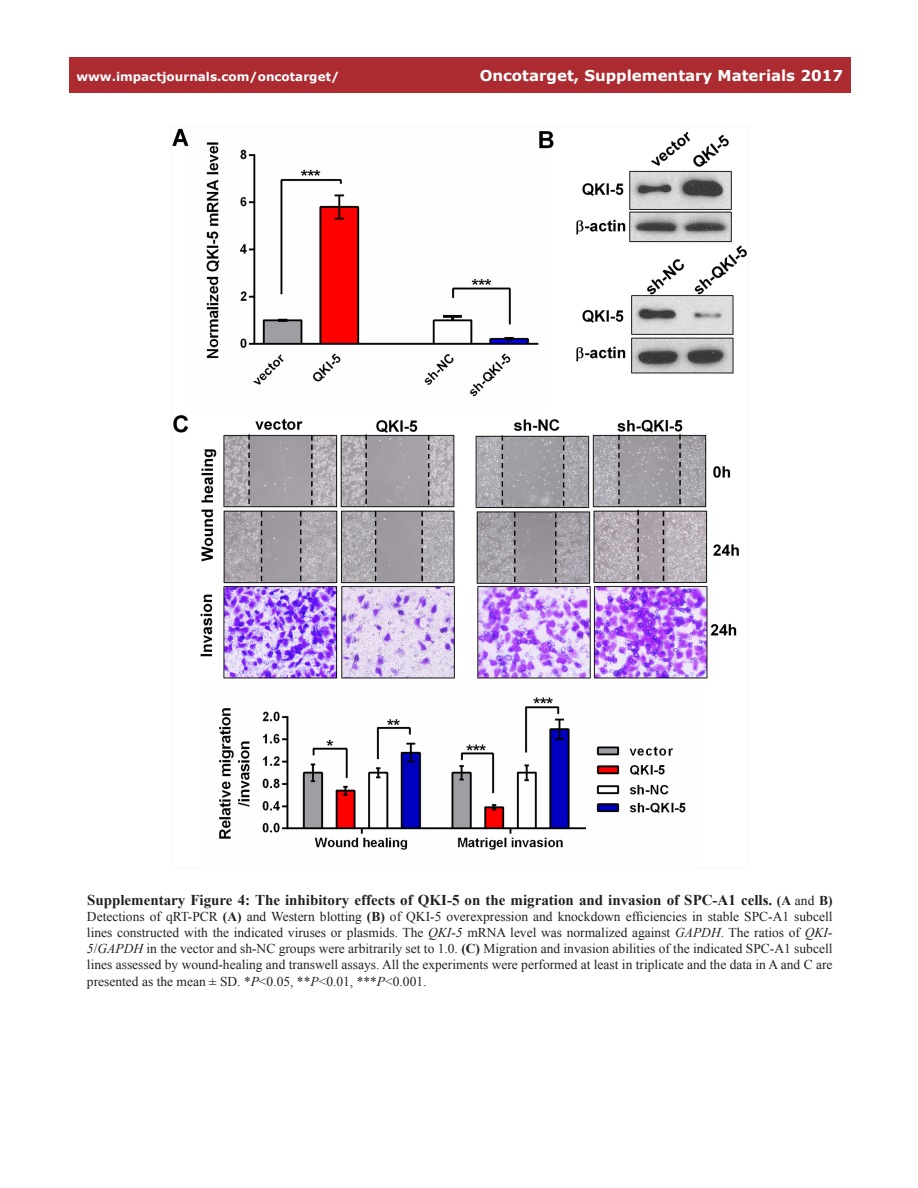
<style>
.page{position:relative;width:918px;height:1188px;background:#fff}
.page>*{position:absolute;margin:0;border:0;box-sizing:border-box;transform-origin:0 0}
.figuretext{font:700 15px "Times New Roman";color:#231f20}
.t1{font:700 15px "Verdana";color:#fff}
.figuretext-2{font:13.5px/16.2px "Times New Roman";color:#231f20;text-align:justify}
.t2{font:700 12px "Verdana";color:#fff}
.s1{font-size:13.5px}
.s2{font-weight:400;font-size:13.5px}
.s3{font-weight:700}
.s4{font-style:italic}
</style>
<div class="page">
<div style="left:69px;top:57px;width:781px;height:36px;background:#ac2b31"></div>
<img style="left:172px;top:128px;width:575px;height:722px">
<p class="t2" style="left:76px;top:68px;width:264px">www.impactjournals.com/oncotarget/</p>
<p class="t1" style="left:480px;top:65px;width:365px">Oncotarget, Supplementary Materials 2017</p>
<p class="figuretext" style="left:87px;top:889px;width:747px">Supplementary Figure 4: The inhibitory effects of QKI-5 on the migration and invasion of SPC-A1 cells. <span class="s1">(A</span> <span class="s2">and</span> <span class="s1">B)</span></p>
<p class="figuretext-2" style="left:87px;top:908px;width:747px">Detections of qRT-PCR <span class="s3">(A)</span> and Western blotting <span class="s3">(B)</span> of QKI-5 overexpression and knockdown efficiencies in stable SPC-A1 subcell lines constructed with the indicated viruses or plasmids. The <span class="s4">QKI-5</span> mRNA level was normalized against <span class="s4">GAPDH</span>. The ratios of <span class="s4">QKI-5</span>/<span class="s4">GAPDH</span> in the vector and sh-NC groups were arbitrarily set to 1.0. <span class="s3">(C)</span> Migration and invasion abilities of the indicated SPC-A1 subcell lines assessed by wound-healing and transwell assays. All the experiments were performed at least in triplicate and the data in A and C are presented as the mean ± SD. *<span class="s4">P</span>&lt;0.05, **<span class="s4">P</span>&lt;0.01, ***<span class="s4">P</span>&lt;0.001.</p>
</div>
